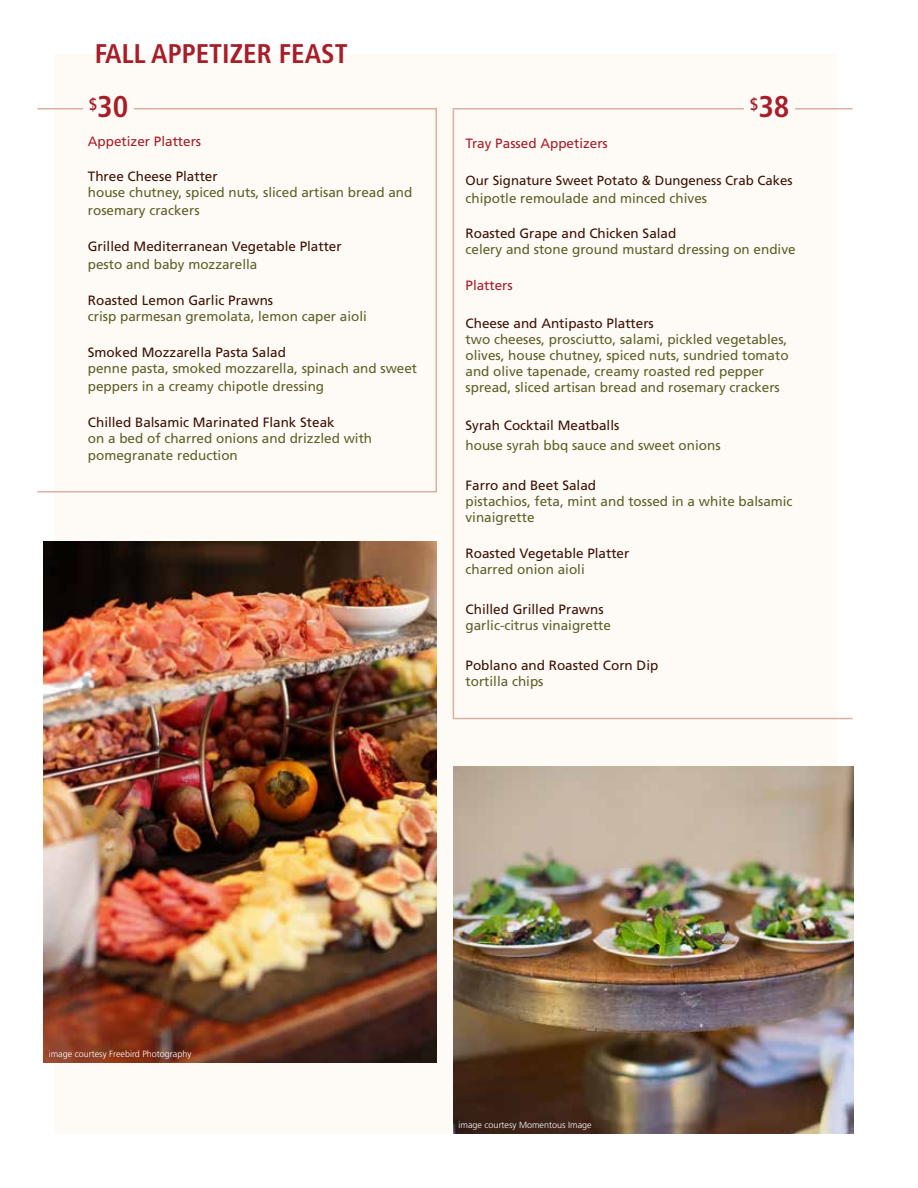
<style>
.page{position:relative;width:918px;height:1188px;background:#fff}
.page>*{position:absolute;margin:0;border:0;box-sizing:border-box;transform-origin:0 0}
.t1{font:700 condensed 30px "Frutiger LT Std";color:#a71e28}
.t2{font:700 condensed 27px "Frutiger LT Std";color:#a71e28}
.t3{font:13.5px/16.2px "Frutiger LT Std";color:#616029}
.t4{font:13.5px "Frutiger LT Std";color:#3d1305}
.t5{font:13.5px "Frutiger LT Std";color:#a71e28}
.t6{font:13.2px "Frutiger LT Std";color:#3d1305}
.t7{font:300 9px "Frutiger LT Std";color:#fff}
</style>
<div class="page">
<div style="left:54px;top:54px;width:783px;height:1080px;background:#fefbf7"></div>
<img style="left:43px;top:541px;width:394px;height:521px">
<div style="left:37px;top:108px;width:400px;height:384px;border:2px solid #dcafa2"></div>
<div style="left:83px;top:94px;width:51px;height:23px;background:#fefbf7"></div>
<div style="left:453px;top:108px;width:400px;height:611px;border:2px solid #dcafa2"></div>
<div style="left:745px;top:94px;width:50px;height:23px;background:#fefbf7"></div>
<img style="left:453px;top:767px;width:400px;height:367px">
<h2 class="t2" style="left:95px;top:38px;width:255px">FALL APPETIZER FEAST</h2>
<h1 class="t1" style="left:89px;top:89px;width:41px"><sup>$</sup>30</h1>
<h1 class="t1" style="left:750px;top:89px;width:41px"><sup>$</sup>38</h1>
<p class="t5" style="left:88px;top:134px;width:115px">Appetizer Platters</p>
<p class="t4" style="left:88px;top:168px;width:131px">Three Cheese Platter</p>
<p class="t3" style="left:88px;top:183px;width:326px;line-height:18px">house chutney, spiced nuts, sliced artisan bread and rosemary crackers</p>
<p class="t4" style="left:88px;top:238px;width:255px">Grilled Mediterranean Vegetable Platter</p>
<p class="t3" style="left:88px;top:256px;width:171px">pesto and baby mozzarella</p>
<p class="t4" style="left:88px;top:292px;width:187px">Roasted Lemon Garlic Prawns</p>
<p class="t3" style="left:88px;top:308px;width:281px">crisp parmesan gremolata, lemon caper aioli</p>
<p class="t4" style="left:88px;top:344px;width:200px">Smoked Mozzarella Pasta Salad</p>
<p class="t3" style="left:88px;top:360px;width:331px;line-height:18px">penne pasta, smoked mozzarella, spinach and sweet peppers in a creamy chipotle dressing</p>
<p class="t4" style="left:88px;top:415px;width:248px">Chilled Balsamic Marinated Flank Steak</p>
<p class="t3" style="left:88px;top:431px;width:286px">on a bed of charred onions and drizzled with pomegranate reduction</p>
<p class="t5" style="left:466px;top:135px;width:144px">Tray Passed Appetizers</p>
<p class="t6" style="left:466px;top:173px;width:329px">Our Signature Sweet Potato &amp; Dungeness Crab Cakes</p>
<p class="t3" style="left:466px;top:191px;width:243px">chipotle remoulade and minced chives</p>
<p class="t4" style="left:466px;top:225px;width:212px">Roasted Grape and Chicken Salad</p>
<p class="t3" style="left:466px;top:241px;width:332px">celery and stone ground mustard dressing on endive</p>
<p class="t5" style="left:466px;top:277px;width:49px">Platters</p>
<p class="t4" style="left:466px;top:315px;width:190px">Cheese and Antipasto Platters</p>
<p class="t3" style="left:466px;top:331px;width:325px">two cheeses, prosciutto, salami, pickled vegetables, olives, house chutney, spiced nuts, sundried tomato and olive tapenade, creamy roasted red pepper spread, sliced artisan bread and rosemary crackers</p>
<p class="t4" style="left:466px;top:418px;width:155px">Syrah Cocktail Meatballs</p>
<p class="t3" style="left:466px;top:437px;width:257px">house syrah bbq sauce and sweet onions</p>
<p class="t4" style="left:466px;top:477px;width:132px">Farro and Beet Salad</p>
<p class="t3" style="left:466px;top:493px;width:329px">pistachios, feta, mint and tossed in a white balsamic vinaigrette</p>
<p class="t4" style="left:466px;top:545px;width:165px">Roasted Vegetable Platter</p>
<p class="t3" style="left:466px;top:561px;width:121px">charred onion aioli</p>
<p class="t4" style="left:466px;top:601px;width:140px">Chilled Grilled Prawns</p>
<p class="t3" style="left:466px;top:617px;width:147px">garlic-citrus vinaigrette</p>
<p class="t4" style="left:466px;top:657px;width:194px">Poblano and Roasted Corn Dip</p>
<p class="t3" style="left:466px;top:673px;width:80px">tortilla chips</p>
<p class="t7" style="left:49px;top:1049px;width:144px">image courtesy Freebird Photography</p>
<p class="t7" style="left:459px;top:1120px;width:135px">image courtesy Momentous Image</p>
</div>
